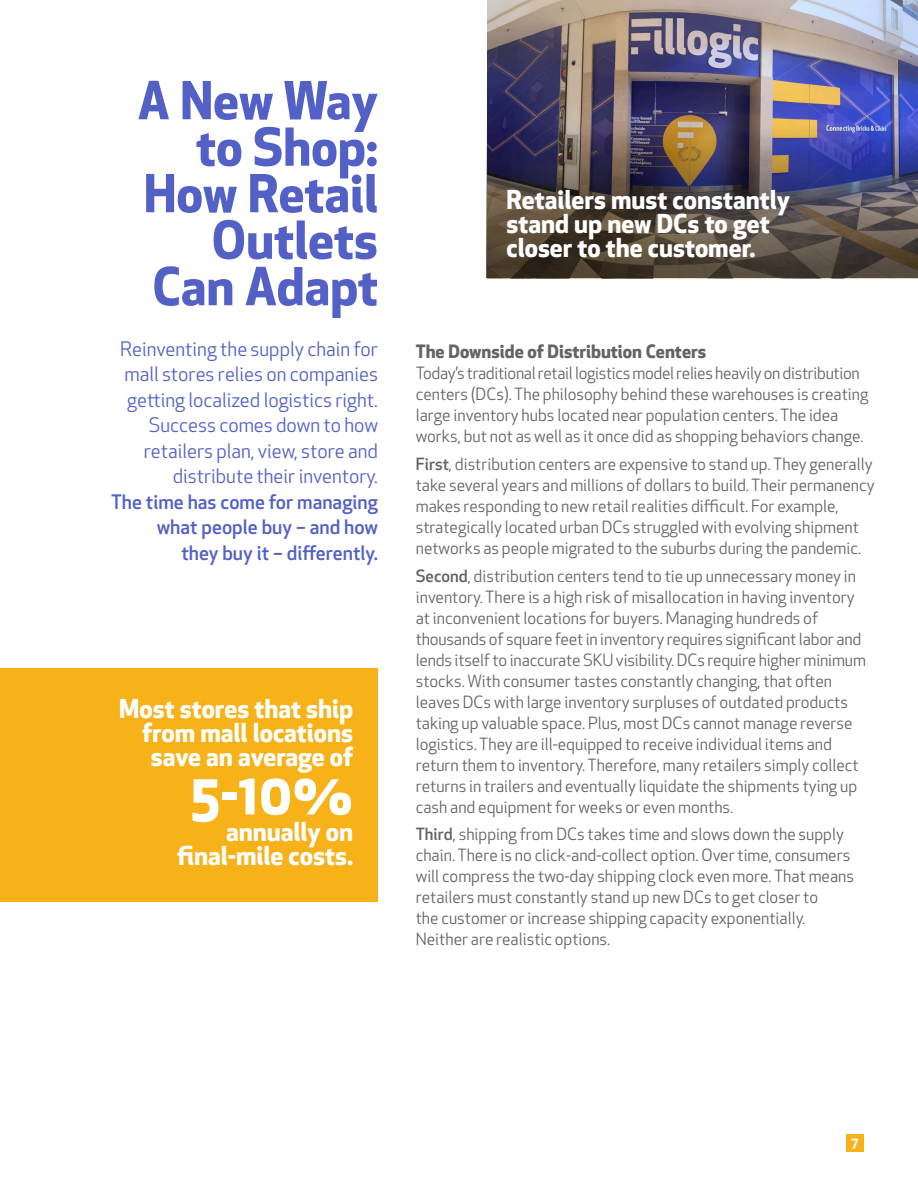
<style>
.page{position:relative;width:918px;height:1188px;background:#fff}
.page>*{position:absolute;margin:0;border:0;box-sizing:border-box;transform-origin:0 0}
.t1{font:700 56.25px "Apex New";color:#fff}
.t2{font:700 51px/46.5px "Apex New";color:#5360c6;text-align:right}
.t3{font:700 25.5px/24px "Apex New";color:#fff;text-align:right}
.t4{font:19.5px/25.5px "Apex New";color:#5360c6;text-align:right}
.t5{font:700 18px "Apex New";color:#636366}
.t6{font:16.5px/21px "Apex New";color:#636366}
.t7{font:700 13.5px "Apex New";color:#fff}
.s1{font-weight:500}
</style>
<div class="page">
<img style="left:487px;top:0;width:431px;height:117px">
<div style="left:0;top:669px;width:378px;height:233px;background:#f8b219"></div>
<img style="left:486px;top:117px;width:432px;height:161px">
<div style="left:846px;top:1134px;width:18px;height:18px;background:#f8b219"></div>
<p class="t2" style="left:137px;top:75px;width:242px">A New Way to Shop:<br>How Retail<br>Outlets<br>Can Adapt</p>
<p class="t4" style="left:111px;top:336px;width:268px">Reinventing the supply chain for mall stores relies on companies getting localized logistics right.<br>Success comes down to how retailers plan, view, store and distribute their inventory.<br><span class="s1">The time has come for managing what people buy – and how<br>they buy it – differently.</span></p>
<p class="t3" style="left:119px;top:695px;width:235px">Most stores that ship from mall locations save an average of</p>
<p class="t1" style="left:190px;top:753px;width:165px">5-10%</p>
<p class="t3" style="left:177px;top:819px;width:177px">annually on final-mile costs.</p>
<p class="t3" style="left:507px;top:187px;width:285px;text-align:left">Retailers must constantly stand up new DCs to get closer to the customer.</p>
<p class="t5" style="left:416px;top:338px;width:292px">The Downside of Distribution Centers</p>
<p class="t6" style="left:416px;top:363px;width:454px">Today’s traditional retail logistics model relies heavily on distribution centers (DCs). The philosophy behind these warehouses is creating large inventory hubs located near population centers. The idea works, but not as well as it once did as shopping behaviors change.</p>
<p class="t6" style="left:416px;top:453px;width:460px"><span class="s1">First</span>, distribution centers are expensive to stand up. They generally take several years and millions of dollars to build. Their permanency makes responding to new retail realities difficult. For example, strategically located urban DCs struggled with evolving shipment networks as people migrated to the suburbs during the pandemic.</p>
<p class="t6" style="left:416px;top:565px;width:452px"><span class="s1">Second</span>, distribution centers tend to tie up unnecessary money in inventory. There is a high risk of misallocation in having inventory at inconvenient locations for buyers. Managing hundreds of thousands of square feet in inventory requires significant labor and lends itself to inaccurate SKU visibility. DCs require higher minimum stocks. With consumer tastes constantly changing, that often leaves DCs with large inventory surpluses of outdated products taking up valuable space. Plus, most DCs cannot manage reverse logistics. They are ill-equipped to receive individual items and return them to inventory. Therefore, many retailers simply collect returns in trailers and eventually liquidate the shipments tying up cash and equipment for weeks or even months.</p>
<p class="t6" style="left:416px;top:824px;width:440px"><span class="s1">Third</span>, shipping from DCs takes time and slows down the supply chain. There is no click-and-collect option. Over time, consumers will compress the two-day shipping clock even more. That means retailers must constantly stand up new DCs to get closer to<br>the customer or increase shipping capacity exponentially.<br>Neither are realistic options.</p>
<p class="t7" style="left:852px;top:1132px;width:8px">7</p>
</div>
